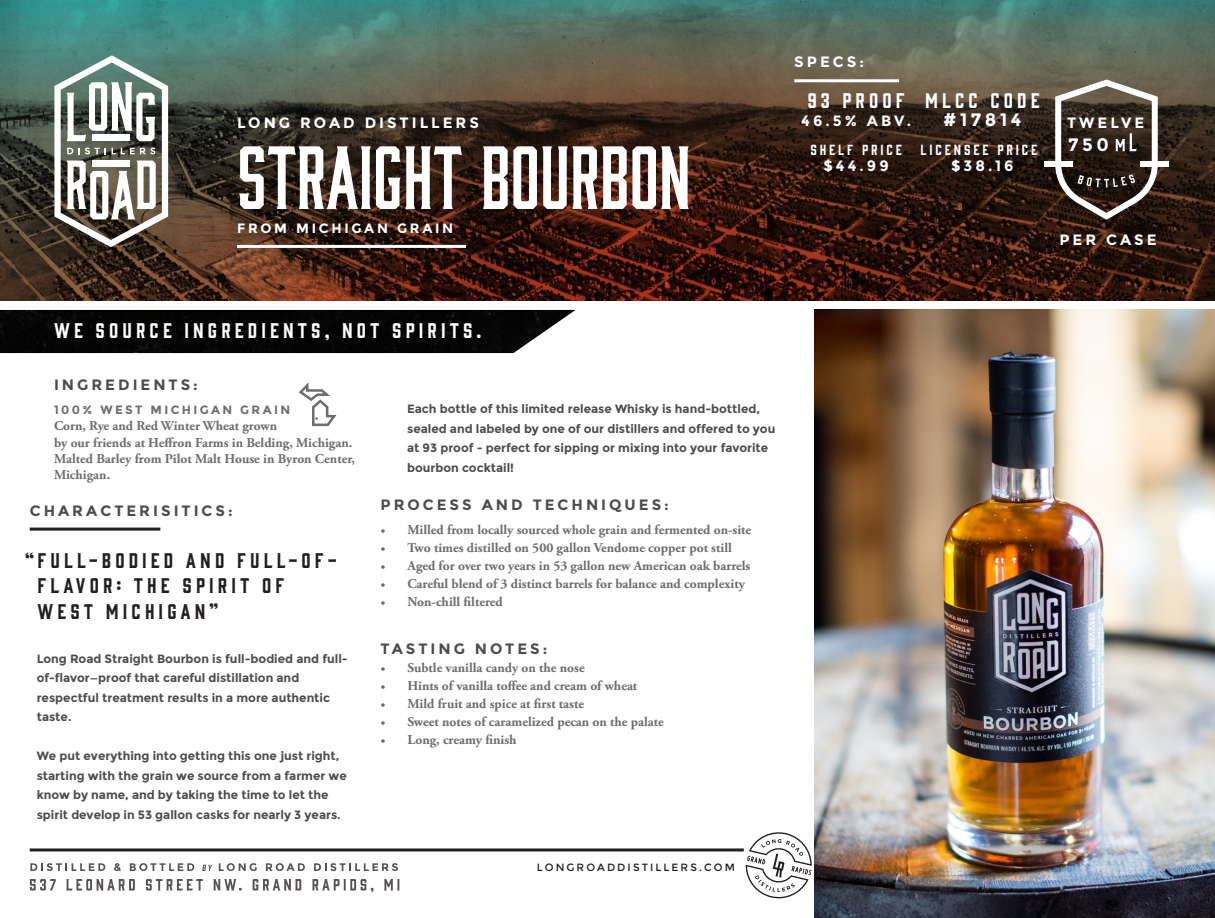
<style>
.page{position:relative;width:1215px;height:918px;background:#fff}
.page>*{position:absolute;margin:0;border:0;box-sizing:border-box;transform-origin:0 0}
.t1{font:82.5px "Bourbon";color:#fff}
.t2{font:19.5px/25.5px "Gin";letter-spacing:.21em;color:#231f20}
.t3{font:19.5px "Gin";letter-spacing:.21em;color:#fff}
.t4{font:700 18px "Montserrat";letter-spacing:.2em;color:#fff}
.t5{font:700 15px "Montserrat";letter-spacing:.2em;color:#4b4c4d}
.t6{font:700 15px "Montserrat";letter-spacing:.2em;color:#fff}
.t7{font:700 13.5px/16.2px "Adobe Garamond Pro";color:#6c6d70}
.t8{font:13.5px "Gin";letter-spacing:.21em;color:#fff}
.t9{font:700 13.5px "Montserrat";letter-spacing:.2em;color:#fff}
.t10{font:700 12px/19.5px "Montserrat";color:#4b4c4d}
.t11{font:700 12px "Montserrat";letter-spacing:.2em;color:#6c6d70}
.t12{font:10.5px "Montserrat";letter-spacing:.2em;color:#231f20}
.s1{font-family:"Minion Pro";font-weight:400}
</style>
<div class="page">
<img style="left:0;top:310px;width:576px;height:43px">
<img style="left:0;top:0;width:1215px;height:301px">
<svg style="left:54px;top:55px;width:114px;height:192px"></svg>
<div style="left:92px;top:135px;width:38px;height:6px;background:#fff"></div>
<div style="left:92px;top:160px;width:38px;height:7px;background:#fff"></div>
<div style="left:1044px;top:161px;width:28px;height:6px;background:#fff"></div>
<div style="left:1141px;top:161px;width:28px;height:6px;background:#fff"></div>
<svg style="left:1055px;top:80px;width:103px;height:140px"></svg>
<hr style="left:237px;top:245px;width:229px;height:3px;background:#fff">
<hr style="left:30px;top:528px;width:130px;height:3px;background:#231f20">
<hr style="left:30px;top:848px;width:714px;height:3px;background:#231f20">
<hr style="left:794px;top:79px;width:105px;height:3px;background:#fff">
<img style="left:815px;top:310px;width:400px;height:608px">
<svg style="left:299px;top:382px;width:38px;height:44px"></svg>
<svg style="left:30px;top:863px;width:75px;height:8px"></svg>
<svg style="left:114px;top:863px;width:7px;height:8px"></svg>
<svg style="left:130px;top:863px;width:64px;height:8px"></svg>
<svg style="left:202px;top:865px;width:10px;height:6px"></svg>
<svg style="left:219px;top:863px;width:38px;height:8px"></svg>
<svg style="left:266px;top:863px;width:39px;height:8px"></svg>
<svg style="left:314px;top:863px;width:84px;height:8px"></svg>
<svg style="left:30px;top:879px;width:26px;height:12px"></svg>
<svg style="left:66px;top:879px;width:69px;height:12px"></svg>
<svg style="left:146px;top:879px;width:57px;height:12px"></svg>
<svg style="left:213px;top:879px;width:29px;height:12px"></svg>
<svg style="left:253px;top:879px;width:48px;height:12px"></svg>
<svg style="left:312px;top:879px;width:61px;height:13px"></svg>
<svg style="left:384px;top:879px;width:16px;height:12px"></svg>
<svg style="left:746px;top:832px;width:66px;height:67px"></svg>
<p class="t6" style="left:237px;top:114px;width:243px">LONG ROAD DISTILLERS</p>
<p class="t1" style="left:237px;top:127px;width:455px">STRAIGHT BOURBON</p>
<p class="t9" style="left:237px;top:220px;width:218px">FROM MICHIGAN GRAIN</p>
<p class="t6" style="left:794px;top:53px;width:71px">SPECS:</p>
<p class="t3" style="left:808px;top:87px;width:99px">93 PROOF</p>
<p class="t6" style="left:801px;top:112px;width:111px">46.5% ABV.</p>
<p class="t8" style="left:810px;top:140px;width:93px">SHELF PRICE</p>
<p class="t6" style="left:823px;top:157px;width:67px">$44.99</p>
<p class="t3" style="left:925px;top:87px;width:116px">MLCC CODE</p>
<p class="t4" style="left:943px;top:109px;width:80px">#17814</p>
<p class="t8" style="left:921px;top:140px;width:118px">LICENSEE PRICE</p>
<p class="t6" style="left:951px;top:157px;width:64px">$38.16</p>
<p class="t6" style="left:1067px;top:114px;width:78px">TWELVE</p>
<p class="t4" style="left:1068px;top:133px;width:42px">750</p>
<p class="t6" style="left:1059px;top:230px;width:99px">PER CASE</p>
<p class="t3" style="left:54px;top:317px;width:429px">WE SOURCE INGREDIENTS, NOT SPIRITS.</p>
<p class="t5" style="left:54px;top:376px;width:145px">INGREDIENTS:</p>
<p class="t11" style="left:54px;top:403px;width:238px">100% WEST MICHIGAN GRAIN</p>
<p class="t7" style="left:54px;top:418px;width:225px">Corn, Rye and Red Winter Wheat grown</p>
<p class="t7" style="left:54px;top:435px;width:300px">by our friends at Heffron Farms in Belding, Michigan.</p>
<p class="t7" style="left:54px;top:451px;width:303px">Malted Barley from Pilot Malt House in Byron Center,<br>Michigan.</p>
<p class="t5" style="left:30px;top:502px;width:205px">CHARACTERISITICS:</p>
<p class="t2" style="left:37px;top:546px;width:301px;text-indent:-12px">“FULL-BODIED AND FULL-OF-<br>FLAVOR: THE SPIRIT OF</p>
<p class="t2" style="left:37px;top:597px;width:183px">WEST MICHIGAN”</p>
<p class="t10" style="left:37px;top:649px;width:313px">Long Road Straight Bourbon is full-bodied and full&shy;of-flavor—proof that careful distillation and</p>
<p class="t10" style="left:37px;top:688px;width:295px">respectful treatment results in a more authentic taste.</p>
<p class="t10" style="left:37px;top:746px;width:312px">We put everything into getting this one just right, starting with the grain we source from a farmer we know by name, and by taking the time to let the spirit develop in 53 gallon casks for nearly 3 years.</p>
<p class="t10" style="left:407px;top:399px;width:370px">Each bottle of this limited release Whisky is hand-bottled, sealed and labeled by one of our distillers and offered to you at 93 proof - perfect for sipping or mixing into your favorite bourbon cocktail!</p>
<p class="t5" style="left:381px;top:496px;width:290px">PROCESS AND TECHNIQUES:</p>
<p class="t7" style="left:381px;top:522px;width:372px"><span class="s1">•</span> Milled from locally sourced whole grain and fermented on-site</p>
<p class="t7" style="left:381px;top:540px;width:353px"><span class="s1">•</span> Two times distilled on 500 gallon Vendome copper pot still</p>
<p class="t7" style="left:381px;top:558px;width:371px"><span class="s1">•</span> Aged for over two years in 53 gallon new American oak barrels</p>
<p class="t7" style="left:381px;top:576px;width:366px"><span class="s1">•</span> Careful blend of 3 distinct barrels for balance and complexity</p>
<p class="t7" style="left:381px;top:594px;width:124px"><span class="s1">•</span> Non-chill filtered</p>
<p class="t5" style="left:381px;top:640px;width:168px">TASTING NOTES:</p>
<p class="t7" style="left:381px;top:660px;width:206px"><span class="s1">•</span> Subtle vanilla candy on the nose</p>
<p class="t7" style="left:381px;top:678px;width:258px"><span class="s1">•</span> Hints of vanilla toffee and cream of wheat</p>
<p class="t7" style="left:381px;top:696px;width:205px"><span class="s1">•</span> Mild fruit and spice at first taste</p>
<p class="t7" style="left:381px;top:714px;width:285px"><span class="s1">•</span> Sweet notes of caramelized pecan on the palate</p>
<p class="t7" style="left:381px;top:732px;width:138px"><span class="s1">•</span> Long, creamy finish</p>
<p class="t12" style="left:537px;top:861px;width:200px">LONGROADDISTILLERS.COM</p>
</div>
